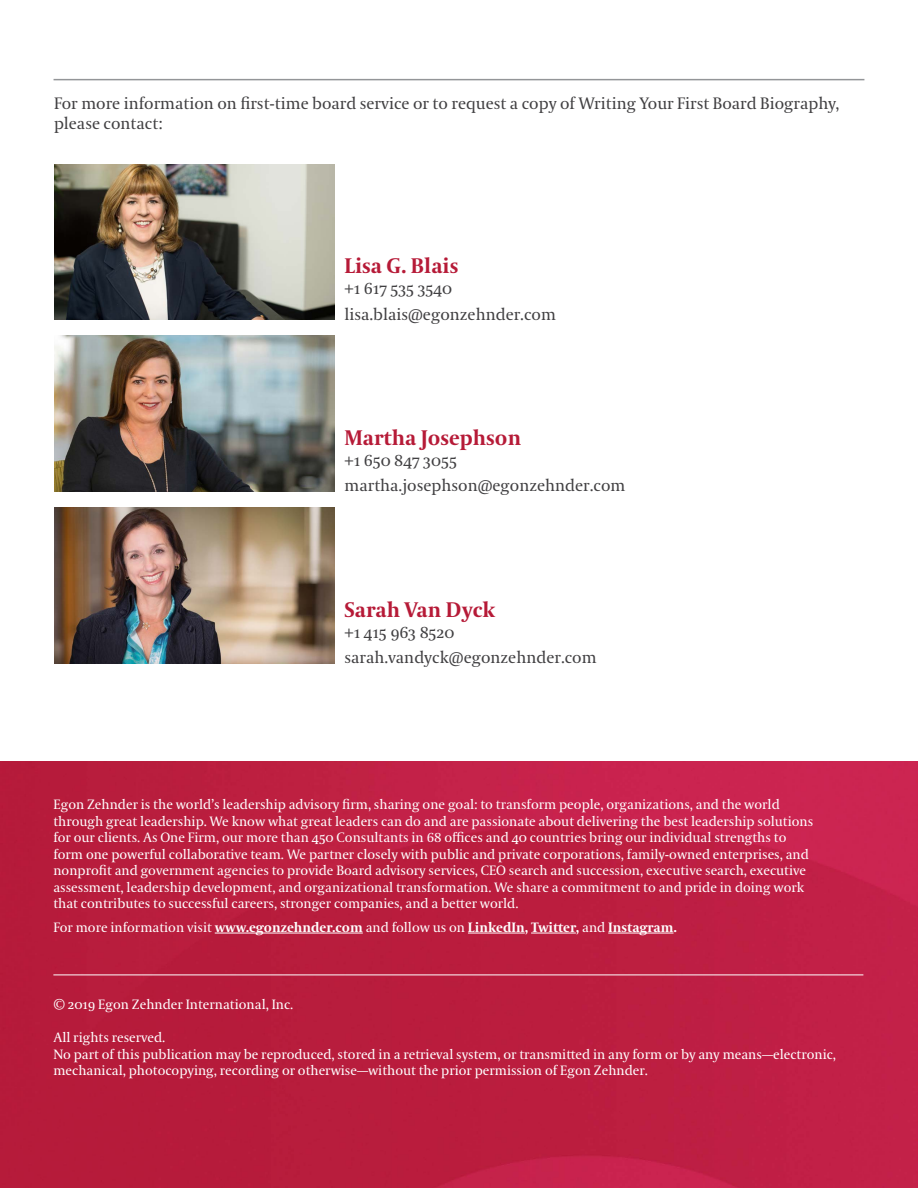
<style>
.page{position:relative;width:918px;height:1188px;background:#fff}
.page>*{position:absolute;margin:0;border:0;box-sizing:border-box;transform-origin:0 0}
.t1{font:700 21px "Coranto 2";color:#b61a37}
.t2{font:16.5px/25.5px "Coranto 2";color:#414042}
.t3{font:13.5px/16.5px "Coranto 2";color:#fff}
.t4{font:700 13.5px "Coranto 2";color:#fff}
.s1{font-weight:400}
</style>
<div class="page">
<img style="left:0;top:761px;width:918px;height:427px">
<hr style="left:215px;top:933px;width:148px;height:1px;background:#fff">
<hr style="left:468px;top:933px;width:57px;height:1px;background:#fff">
<hr style="left:531px;top:933px;width:45px;height:1px;background:#fff">
<hr style="left:608px;top:933px;width:66px;height:1px;background:#fff">
<hr style="left:53px;top:975px;width:810px;height:1px;background:#fff">
<hr style="left:54px;top:79px;width:810px;height:1px;background:#939598">
<img style="left:54px;top:164px;width:281px;height:156px">
<img style="left:54px;top:507px;width:281px;height:156px">
<img style="left:54px;top:336px;width:281px;height:155px">
<p class="t2" style="left:54px;top:95px;width:787px;line-height:19.8px">For more information on first-time board service or to request a copy of Writing Your First Board Biography, please contact:</p>
<h1 class="t1" style="left:345px;top:253px;width:115px">Lisa G. Blais</h1>
<p class="t2" style="left:345px;top:276px;width:213px">+1 617 535 3540 lisa.blais@egonzehnder.com</p>
<h1 class="t1" style="left:345px;top:425px;width:178px">Martha Josephson</h1>
<p class="t2" style="left:345px;top:448px;width:282px">+1 650 847 3055 martha.josephson@egonzehnder.com</p>
<h1 class="t1" style="left:345px;top:596px;width:152px">Sarah Van Dyck</h1>
<p class="t2" style="left:345px;top:620px;width:254px">+1 415 963 8520 sarah.vandyck@egonzehnder.com</p>
<p class="t3" style="left:53px;top:797px;width:761px">Egon Zehnder is the world’s leadership advisory firm, sharing one goal: to transform people, organizations, and the world through great leadership. We know what great leaders can do and are passionate about delivering the best leadership solutions for our clients. As One Firm, our more than 450 Consultants in 68 offices and 40 countries bring our individual strengths to form one powerful collaborative team. We partner closely with public and private corporations, family-owned enterprises, and nonprofit and government agencies to provide Board advisory services, CEO search and succession, executive search, executive assessment, leadership development, and organizational transformation. We share a commitment to and pride in doing work that contributes to successful careers, stronger companies, and a better world.</p>
<p class="t4" style="left:53px;top:919px;width:625px"><span class="s1">For more information visit</span> www.egonzehnder.com <span class="s1">and follow us on</span> LinkedIn, Twitter, <span class="s1">and</span> Instagram.</p>
<p class="t3" style="left:53px;top:997px;width:241px">© 2019 Egon Zehnder International, Inc.</p>
<p class="t3" style="left:53px;top:1030px;width:784px">All rights reserved.<br>No part of this publication may be reproduced, stored in a retrieval system, or transmitted in any form or by any means—electronic, mechanical, photocopying, recording or otherwise—without the prior permission of Egon Zehnder.</p>
</div>
